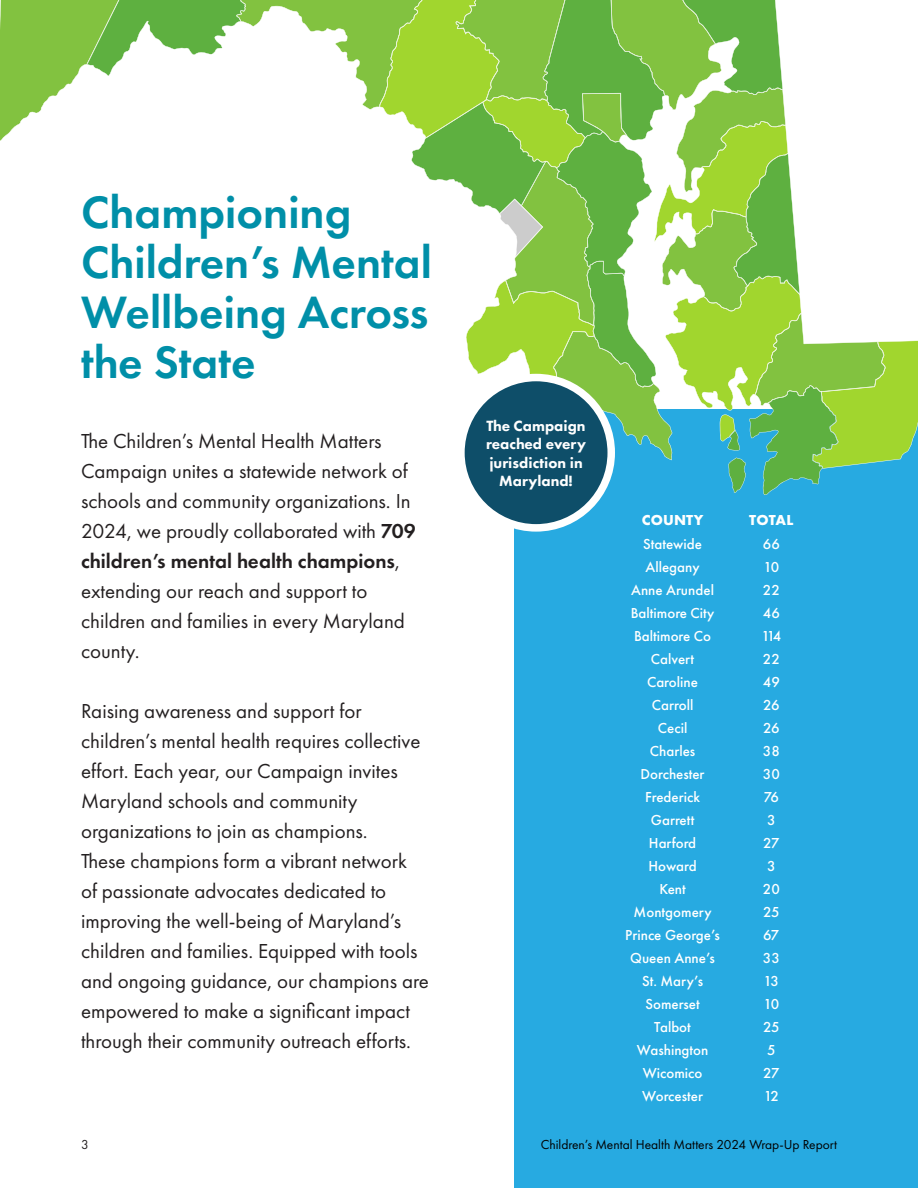
<style>
.page{position:relative;width:918px;height:1188px;background:#fff}
.page>*{position:absolute;margin:0;border:0;box-sizing:border-box;transform-origin:0 0}
.Header_1{font:600 47.1px/49.9px "Futura PT";color:#008fa8}
.Copy_2{font:21px/30px "Futura PT";color:#231f20}
.t1{font:800 15.3px/18.5px "Futura PT";color:#fff;text-align:center}
.Table_Text{font:500 15px "Futura PT";color:#fff}
.t2{font:700 15px "Futura PT";letter-spacing:.01em;color:#fff}
.PAGE{font:13.5px "Futura PT";color:#000}
.PAGE-2{font:13.5px "Futura PT";color:#231f20}
.s1{font-weight:600}
</style>
<div class="page">
<div style="left:514px;top:410px;width:404px;height:778px;background:#27aae1"></div>
<svg style="left:0;top:0;width:918px;height:495px"></svg>
<div style="left:461px;top:378px;width:150px;height:150px;background:#0e4e69;border-radius:50%"></div>
<div style="left:457px;top:374px;width:158px;height:158px;border:8px solid #fff;border-radius:50%"></div>
<p class="Header_1" style="left:81px;top:187px;width:353px">Championing<br>Children’s Mental<br>Wellbeing Across the State</p>
<p class="Copy_2" style="left:81px;top:426px;width:336px">The Children’s Mental Health Matters Campaign unites a statewide network of schools and community organizations. In 2024, we proudly collaborated with <span class="s1">709 children’s mental health champions</span>, extending our reach and support to children and families in every Maryland county.</p>
<p class="Copy_2" style="left:81px;top:696px;width:349px">Raising awareness and support for children’s mental health requires collective effort. Each year, our Campaign invites Maryland schools and community organizations to join as champions.<br>These champions form a vibrant network<br>of passionate advocates dedicated to improving the well-being of Maryland’s children and families. Equipped with tools and ongoing guidance, our champions are empowered to make a significant impact through their community outreach efforts.</p>
<p class="t1" style="left:486px;top:416px;width:101px">The Campaign reached every jurisdiction in<br>Maryland!</p>
<p class="t2" style="left:642px;top:510px;width:63px">COUNTY</p>
<p class="t2" style="left:749px;top:510px;width:46px">TOTAL</p>
<p class="Table_Text" style="left:643px;top:535px;width:60px">Statewide</p>
<p class="Table_Text" style="left:763px;top:535px;width:19px">66</p>
<p class="Table_Text" style="left:646px;top:558px;width:56px">Allegany</p>
<p class="Table_Text" style="left:763px;top:558px;width:17px">10</p>
<p class="Table_Text" style="left:631px;top:581px;width:84px">Anne Arundel</p>
<p class="Table_Text" style="left:763px;top:581px;width:19px">22</p>
<p class="Table_Text" style="left:631px;top:604px;width:85px">Baltimore City</p>
<p class="Table_Text" style="left:763px;top:604px;width:19px">46</p>
<p class="Table_Text" style="left:634px;top:627px;width:79px">Baltimore Co</p>
<p class="Table_Text" style="left:761px;top:627px;width:22px">114</p>
<p class="Table_Text" style="left:651px;top:650px;width:45px">Calvert</p>
<p class="Table_Text" style="left:763px;top:650px;width:19px">22</p>
<p class="Table_Text" style="left:647px;top:673px;width:53px">Caroline</p>
<p class="Table_Text" style="left:763px;top:673px;width:19px">49</p>
<p class="Table_Text" style="left:652px;top:696px;width:43px">Carroll</p>
<p class="Table_Text" style="left:763px;top:696px;width:18px">26</p>
<p class="Table_Text" style="left:658px;top:719px;width:31px">Cecil</p>
<p class="Table_Text" style="left:763px;top:719px;width:18px">26</p>
<p class="Table_Text" style="left:650px;top:742px;width:47px">Charles</p>
<p class="Table_Text" style="left:763px;top:742px;width:19px">38</p>
<p class="Table_Text" style="left:641px;top:765px;width:66px">Dorchester</p>
<p class="Table_Text" style="left:763px;top:765px;width:19px">30</p>
<p class="Table_Text" style="left:645px;top:788px;width:56px">Frederick</p>
<p class="Table_Text" style="left:764px;top:788px;width:17px">76</p>
<p class="Table_Text" style="left:651px;top:811px;width:45px">Garrett</p>
<p class="Table_Text" style="left:767px;top:811px;width:10px">3</p>
<p class="Table_Text" style="left:649px;top:834px;width:49px">Harford</p>
<p class="Table_Text" style="left:763px;top:834px;width:18px">27</p>
<p class="Table_Text" style="left:649px;top:857px;width:50px">Howard</p>
<p class="Table_Text" style="left:767px;top:857px;width:10px">3</p>
<p class="Table_Text" style="left:659px;top:880px;width:28px">Kent</p>
<p class="Table_Text" style="left:763px;top:880px;width:19px">20</p>
<p class="Table_Text" style="left:634px;top:903px;width:79px">Montgomery</p>
<p class="Table_Text" style="left:763px;top:903px;width:18px">25</p>
<p class="Table_Text" style="left:625px;top:926px;width:96px">Prince George’s</p>
<p class="Table_Text" style="left:763px;top:926px;width:18px">67</p>
<p class="Table_Text" style="left:630px;top:949px;width:86px">Queen Anne’s</p>
<p class="Table_Text" style="left:763px;top:949px;width:19px">33</p>
<p class="Table_Text" style="left:642px;top:972px;width:63px">St. Mary’s</p>
<p class="Table_Text" style="left:764px;top:972px;width:17px">13</p>
<p class="Table_Text" style="left:645px;top:995px;width:56px">Somerset</p>
<p class="Table_Text" style="left:763px;top:995px;width:17px">10</p>
<p class="Table_Text" style="left:654px;top:1018px;width:38px">Talbot</p>
<p class="Table_Text" style="left:763px;top:1018px;width:18px">25</p>
<p class="Table_Text" style="left:637px;top:1041px;width:73px">Washington</p>
<p class="Table_Text" style="left:767px;top:1041px;width:10px">5</p>
<p class="Table_Text" style="left:643px;top:1064px;width:61px">Wicomico</p>
<p class="Table_Text" style="left:763px;top:1064px;width:18px">27</p>
<p class="Table_Text" style="left:642px;top:1087px;width:62px">Worcester</p>
<p class="Table_Text" style="left:764px;top:1087px;width:17px">12</p>
<p class="PAGE-2" style="left:81px;top:1136px;width:9px">3</p>
<p class="PAGE" style="left:541px;top:1136px;width:298px">Children’s Mental Health Matters 2024 Wrap-Up Report</p>
</div>
